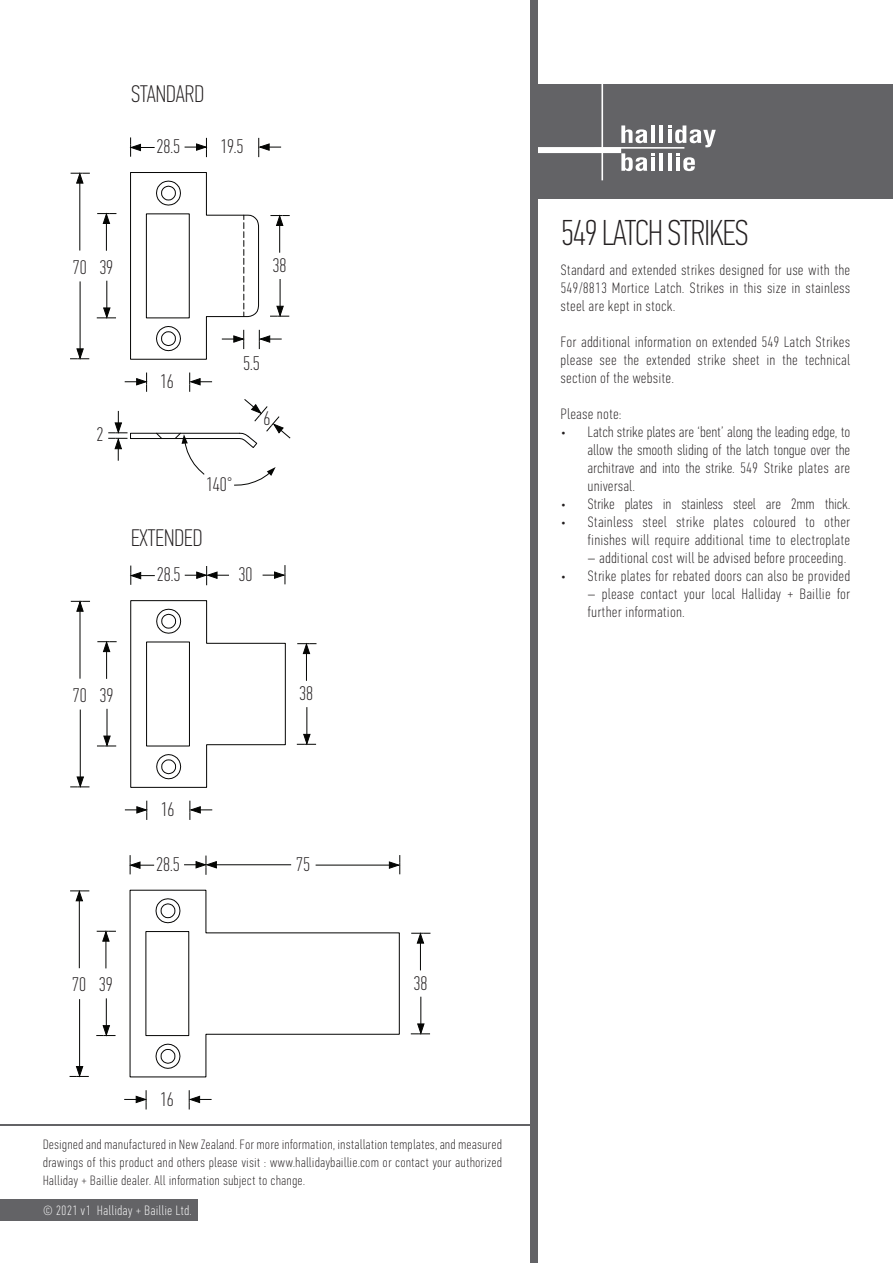
<style>
.page{position:relative;width:893px;height:1263px;background:#fff}
.page>*{position:absolute;margin:0;border:0;box-sizing:border-box;transform-origin:0 0}
.t1{font:100 36px "PF Din Text Comp Pro";letter-spacing:-.025em;color:#231f20}
.t2{font:100 24px "PF Din Text Comp Pro";color:#231f20}
.t3{font:100 19.8px "PF Din Text Comp Pro";color:#231f20}
.t4{font:100 15px/18px "PF Din Text Comp Pro";letter-spacing:.05em;color:#231f20;text-align:justify}
.t5{font:100 15px "PF Din Text Comp Pro";letter-spacing:.025em;color:#231f20}
.t6{font:100 13.5px/18px "PF Din Text Comp Pro";letter-spacing:.05em;color:#231f20;text-align:justify}
.t7{font:100 13.5px "PF Din Text Comp Pro";letter-spacing:.05em;color:#fff}
</style>
<div class="page">
<div style="left:532px;top:84px;width:361px;height:114px;background:#636366"></div>
<svg style="left:538px;top:84px;width:178px;height:96px"></svg>
<div style="left:530px;top:0;width:8px;height:1263px;background:#636366"></div>
<hr style="left:80px;top:281px;width:1px;height:76px;background:#040503">
<svg style="left:70px;top:348px;width:19px;height:11px"></svg>
<hr style="left:80px;top:175px;width:1px;height:76px;background:#040503">
<svg style="left:71px;top:173px;width:19px;height:10px"></svg>
<hr style="left:106px;top:215px;width:1px;height:36px;background:#040503">
<svg style="left:97px;top:213px;width:19px;height:11px"></svg>
<hr style="left:107px;top:281px;width:1px;height:35px;background:#040503">
<svg style="left:97px;top:308px;width:19px;height:11px"></svg>
<svg style="left:185px;top:138px;width:22px;height:19px"></svg>
<svg style="left:130px;top:137px;width:25px;height:20px"></svg>
<svg style="left:258px;top:138px;width:23px;height:19px"></svg>
<svg style="left:125px;top:372px;width:22px;height:20px"></svg>
<svg style="left:189px;top:372px;width:23px;height:20px"></svg>
<svg style="left:130px;top:172px;width:160px;height:188px"></svg>
<svg style="left:130px;top:600px;width:156px;height:188px"></svg>
<hr style="left:80px;top:709px;width:1px;height:76px;background:#040503">
<svg style="left:70px;top:777px;width:19px;height:11px"></svg>
<hr style="left:80px;top:603px;width:1px;height:76px;background:#040503">
<svg style="left:71px;top:601px;width:19px;height:11px"></svg>
<hr style="left:106px;top:643px;width:1px;height:36px;background:#040503">
<svg style="left:97px;top:641px;width:20px;height:11px"></svg>
<hr style="left:107px;top:709px;width:1px;height:35px;background:#040503">
<svg style="left:97px;top:736px;width:19px;height:11px"></svg>
<svg style="left:185px;top:566px;width:44px;height:19px"></svg>
<svg style="left:131px;top:566px;width:24px;height:19px"></svg>
<svg style="left:263px;top:565px;width:23px;height:19px"></svg>
<hr style="left:306px;top:645px;width:1px;height:36px;background:#040503">
<svg style="left:297px;top:643px;width:19px;height:11px"></svg>
<hr style="left:307px;top:707px;width:1px;height:35px;background:#040503">
<svg style="left:297px;top:734px;width:19px;height:11px"></svg>
<svg style="left:125px;top:801px;width:23px;height:19px"></svg>
<svg style="left:190px;top:801px;width:22px;height:19px"></svg>
<svg style="left:129px;top:889px;width:271px;height:189px"></svg>
<svg style="left:155px;top:898px;width:26px;height:26px"></svg>
<svg style="left:155px;top:1043px;width:26px;height:26px"></svg>
<hr style="left:79px;top:999px;width:1px;height:75px;background:#040503">
<svg style="left:70px;top:1066px;width:19px;height:11px"></svg>
<hr style="left:79px;top:893px;width:1px;height:75px;background:#040503">
<svg style="left:70px;top:891px;width:19px;height:10px"></svg>
<hr style="left:106px;top:933px;width:1px;height:35px;background:#040503">
<svg style="left:97px;top:931px;width:19px;height:10px"></svg>
<hr style="left:106px;top:998px;width:1px;height:36px;background:#040503">
<svg style="left:96px;top:1025px;width:20px;height:11px"></svg>
<hr style="left:208px;top:864px;width:83px;height:1px;background:#040503">
<svg style="left:184px;top:855px;width:33px;height:20px"></svg>
<svg style="left:130px;top:855px;width:24px;height:19px"></svg>
<hr style="left:316px;top:865px;width:81px;height:1px;background:#040503">
<svg style="left:389px;top:855px;width:11px;height:19px"></svg>
<hr style="left:420px;top:935px;width:1px;height:35px;background:#040503">
<svg style="left:411px;top:933px;width:19px;height:10px"></svg>
<hr style="left:421px;top:997px;width:1px;height:35px;background:#040503">
<svg style="left:411px;top:1023px;width:19px;height:11px"></svg>
<svg style="left:124px;top:1090px;width:23px;height:19px"></svg>
<svg style="left:189px;top:1090px;width:23px;height:19px"></svg>
<svg style="left:108px;top:399px;width:183px;height:87px"></svg>
<hr style="left:0;top:1124px;width:533px;height:2px;background:#636366">
<div style="left:0;top:1199px;width:197px;height:21px;background:#636366"></div>
<p class="t2" style="left:131px;top:80px;width:75px">STANDARD</p>
<p class="t3" style="left:157px;top:135px;width:25px">28.5</p>
<p class="t3" style="left:220px;top:135px;width:25px">19.5</p>
<p class="t3" style="left:73px;top:256px;width:42px">70 39</p>
<p class="t3" style="left:273px;top:254px;width:15px">38</p>
<p class="t3" style="left:243px;top:352px;width:18px">5.5</p>
<p class="t3" style="left:160px;top:370px;width:15px">16</p>
<p class="t3" style="left:263px;top:407px;width:8px">6</p>
<p class="t3" style="left:97px;top:423px;width:8px">2</p>
<p class="t3" style="left:206px;top:473px;width:28px">140°</p>
<p class="t2" style="left:131px;top:524px;width:73px">EXTENDED</p>
<p class="t3" style="left:157px;top:563px;width:25px">28.5</p>
<p class="t3" style="left:239px;top:563px;width:15px">30</p>
<p class="t3" style="left:73px;top:684px;width:42px">70 39</p>
<p class="t3" style="left:299px;top:682px;width:15px">38</p>
<p class="t3" style="left:160px;top:798px;width:15px">16</p>
<p class="t3" style="left:156px;top:853px;width:25px">28.5</p>
<p class="t3" style="left:296px;top:853px;width:15px">75</p>
<p class="t3" style="left:72px;top:973px;width:42px">70 39</p>
<p class="t3" style="left:413px;top:972px;width:15px">38</p>
<p class="t3" style="left:160px;top:1087px;width:15px">16</p>
<p class="t6" style="left:43px;top:1135px;width:460px">Designed and manufactured in New Zealand. For more information, installation templates, and measured drawings of this product and others please visit : www.hallidaybaillie.com or contact your authorized Halliday + Baillie dealer. All information subject to change.</p>
<p class="t7" style="left:43px;top:1203px;width:150px">© 2021 v1 Halliday + Baillie Ltd.</p>
<p class="t1" style="left:561px;top:212px;width:188px">549 LATCH STRIKES</p>
<p class="t4" style="left:561px;top:261px;width:291px">Standard and extended strikes designed for use with the 549/8813 Mortice Latch. Strikes in this size in stainless steel are kept in stock.</p>
<p class="t4" style="left:561px;top:333px;width:291px">For additional information on extended 549 Latch Strikes please see the extended strike sheet in the technical section of the website.</p>
<p class="t4" style="left:561px;top:405px;width:62px">Please note:</p>
<p class="t4" style="left:588px;top:423px;width:264px;text-indent:-27px">• Latch strike plates are ‘bent’ along the leading edge, to allow the smooth sliding of the latch tongue over the architrave and into the strike. 549 Strike plates are universal.</p>
<p class="t5" style="left:561px;top:495px;width:291px">• Strike plates in stainless steel are 2mm thick.</p>
<p class="t4" style="left:561px;top:513px;width:291px;text-align:right">• Stainless steel strike plates coloured to other finishes will require additional time to electroplate</p>
<p class="t4" style="left:588px;top:549px;width:260px">– additional cost will be advised before proceeding.</p>
<p class="t4" style="left:561px;top:567px;width:291px">• Strike plates for rebated doors can also be provided</p>
<p class="t4" style="left:588px;top:585px;width:264px">– please contact your local Halliday + Baillie for further information.</p>
</div>
